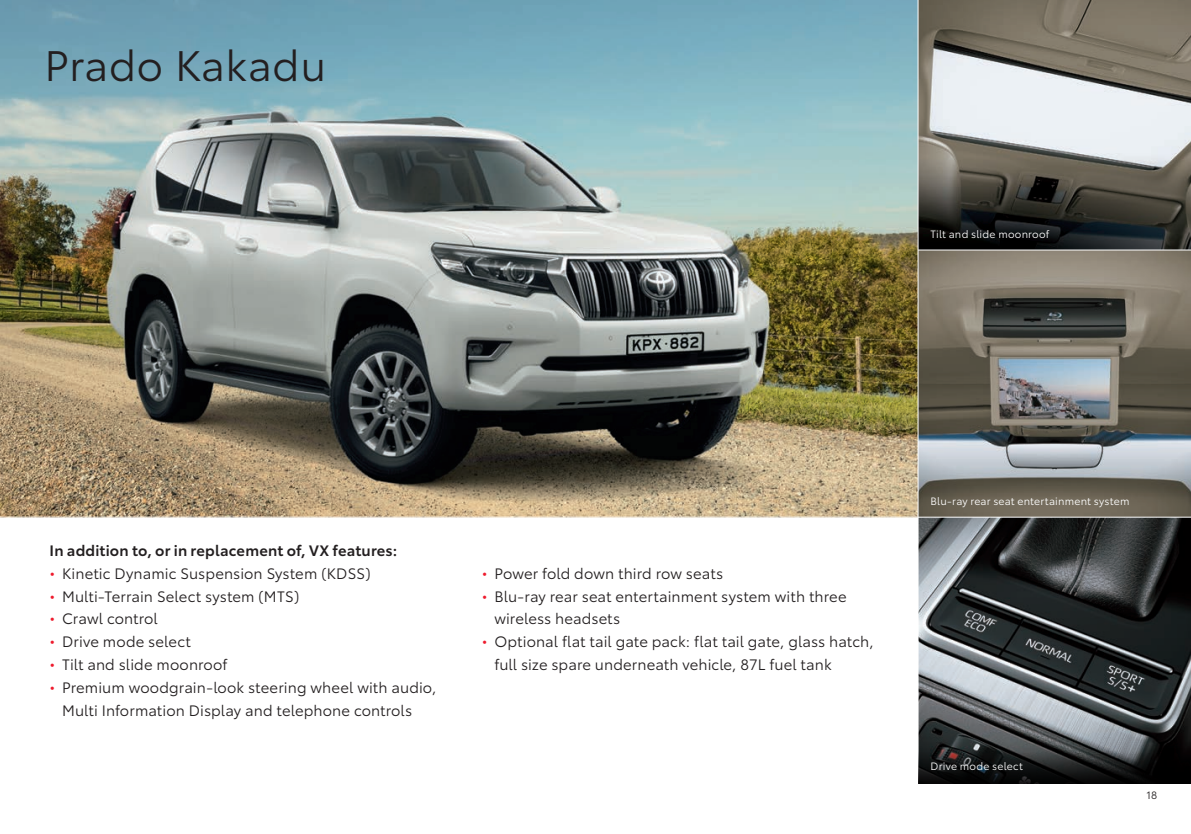
<style>
.page{position:relative;width:1191px;height:834px;background:#fff}
.page>*{position:absolute;margin:0;border:0;box-sizing:border-box;transform-origin:0 0}
.t1{font:42px "Toyota Type";letter-spacing:.015em;color:#231f20}
.t2{font:14.88px/22.8px "Toyota Type";letter-spacing:.005em;color:#231f20}
.t3{font:600 14.88px "Toyota Type";letter-spacing:.01em;color:#231f20}
.t4{font:10.5px "Toyota Type";letter-spacing:.02em;color:#fff}
.t5{font:10.5px "Toyota Type";color:#231f20}
.s1{color:#ee1b2d}
</style>
<div class="page">
<img style="left:0;top:0;width:917px;height:516px">
<img style="left:918px;top:0;width:273px;height:249px">
<svg style="left:918px;top:250px;width:273px;height:266px;background:#797770"></svg>
<svg style="left:918px;top:517px;width:273px;height:230px;background:#4a4f51"></svg>
<svg style="left:918px;top:747px;width:273px;height:36px;background:#181a1a"></svg>
<h1 class="t1" style="left:45px;top:35px;width:283px">Prado Kakadu</h1>
<p class="t4" style="left:930px;top:226px;width:120px">Tilt and slide moonroof</p>
<p class="t3" style="left:50px;top:539px;width:349px">In addition to, or in replacement of, VX features:</p>
<p class="t2" style="left:50px;top:561px;width:322px"><span class="s1">•</span> Kinetic Dynamic Suspension System (KDSS)</p>
<p class="t2" style="left:50px;top:583px;width:251px"><span class="s1">•</span> Multi-Terrain Select system (MTS)</p>
<p class="t2" style="left:50px;top:606px;width:110px"><span class="s1">•</span> Crawl control</p>
<p class="t2" style="left:50px;top:629px;width:143px"><span class="s1">•</span> Drive mode select</p>
<p class="t2" style="left:50px;top:652px;width:179px"><span class="s1">•</span> Tilt and slide moonroof</p>
<p class="t2" style="left:62px;top:674px;width:376px;text-indent:-12px"><span class="s1">•</span> Premium woodgrain-look steering wheel with audio,<br>Multi Information Display and telephone controls</p>
<p class="t2" style="left:482px;top:561px;width:243px"><span class="s1">•</span> Power fold down third row seats</p>
<p class="t2" style="left:494px;top:583px;width:354px;text-indent:-12px"><span class="s1">•</span> Blu-ray rear seat entertainment system with three wireless headsets</p>
<p class="t2" style="left:494px;top:629px;width:381px;text-indent:-12px"><span class="s1">•</span> Optional flat tail gate pack: flat tail gate, glass hatch, full size spare underneath vehicle, 87L fuel tank</p>
<p class="t4" style="left:930px;top:493px;width:200px">Blu-ray rear seat entertainment system</p>
<p class="t4" style="left:930px;top:758px;width:94px">Drive mode select</p>
<p class="t5" style="left:1146px;top:787px;width:12px">18</p>
</div>
